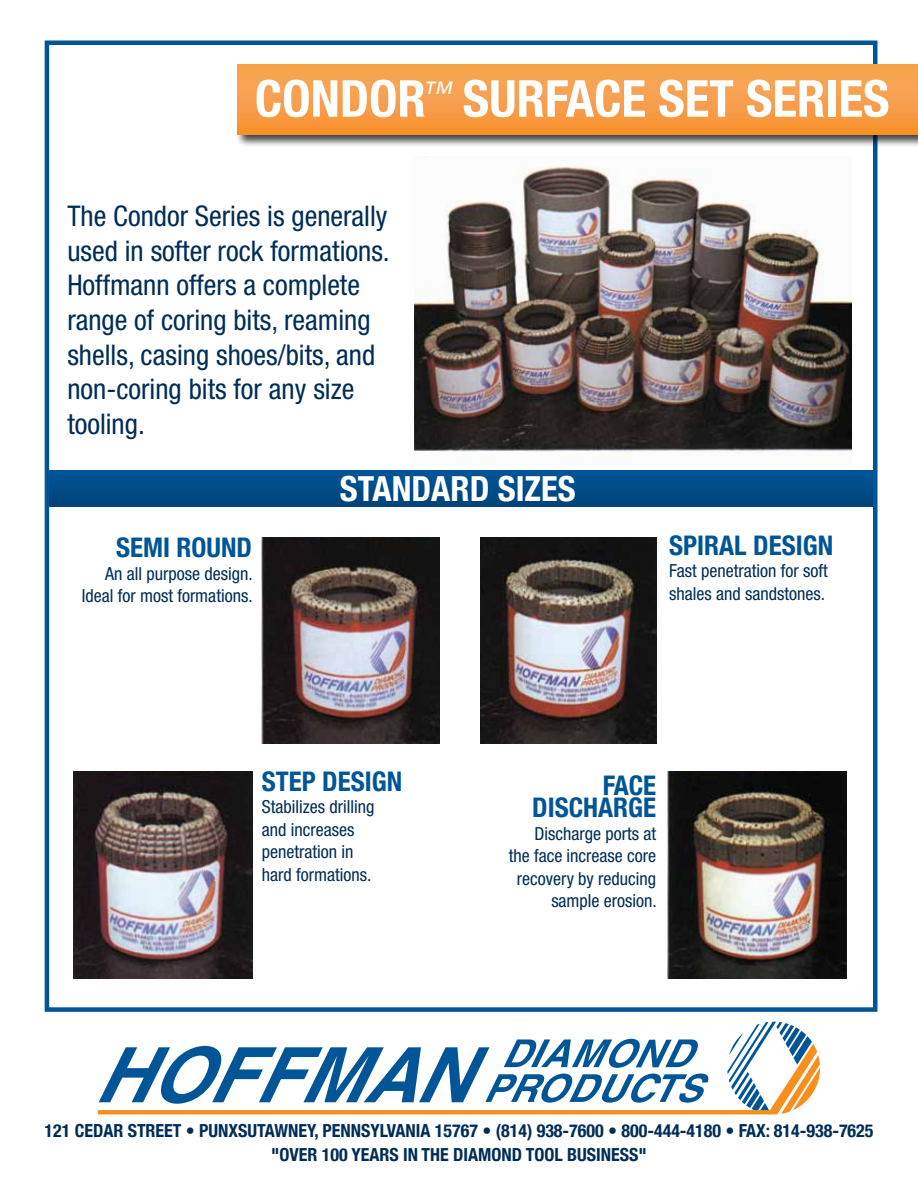
<style>
.page{position:relative;width:918px;height:1188px;background:#fff}
.page>*{position:absolute;margin:0;border:0;box-sizing:border-box;transform-origin:0 0}
.t1{font:700 condensed 51px "Helvetica Neue";color:#fff}
.t2{font:700 condensed 34.5px "Helvetica Neue";color:#fff}
.t3{font:condensed 28.5px/34.5px "Helvetica Neue";color:#002d56}
.t4{font:700 condensed 27px/22.5px "Helvetica Neue";color:#005596;text-align:right}
.t5{font:condensed 18px/22.5px "Helvetica Neue";color:#002d56;text-align:right}
.t6{font:700 condensed 18px/24px "Helvetica Neue";color:#002d56;text-align:center}
</style>
<div class="page">
<div style="left:45px;top:40px;width:833px;height:972px;border:4px solid #005596"></div>
<svg style="left:515px;top:1039px;width:183px;height:5px"></svg>
<svg style="left:98px;top:1044px;width:629px;height:70px"></svg>
<svg style="left:727px;top:1022px;width:93px;height:92px"></svg>
<img style="left:414px;top:166px;width:438px;height:286px">
<div style="left:235px;top:63px;width:683px;height:84px;background:#000;opacity:.75"></div>
<svg style="left:237px;top:65px;width:681px;height:70px;background:#f79d46"></svg>
<div style="left:50px;top:470px;width:823px;height:37px;background:linear-gradient(to right,#004c89,#004c89)"></div>
<img style="left:262px;top:538px;width:394px;height:206px">
<div style="left:441px;top:526px;width:39px;height:230px;background:#fff"></div>
<img style="left:73px;top:772px;width:179px;height:206px">
<img style="left:668px;top:772px;width:179px;height:206px">
<h1 class="t1" style="left:255px;top:68px;width:636px">CONDOR<sup>™</sup> SURFACE SET SERIES</h1>
<h3 class="t3" style="left:67px;top:199px;width:324px">The Condor Series is generally used in softer rock formations.<br>Hoffmann offers a complete range of coring bits, reaming shells, casing shoes/bits, and non-coring bits for any size tooling.</h3>
<h3 class="t4" style="left:116px;top:536px;width:137px">SEMI ROUND</h3>
<p class="t5" style="left:82px;top:562px;width:173px">An all purpose design.<br>Ideal for most formations.</p>
<h2 class="t2" style="left:340px;top:467px;width:237px">STANDARD SIZES</h2>
<h3 class="t4" style="left:669px;top:534px;width:165px">SPIRAL DESIGN</h3>
<p class="t5" style="left:669px;top:560px;width:160px;text-align:left">Fast penetration for soft shales and sandstones.</p>
<h3 class="t4" style="left:262px;top:770px;width:142px">STEP DESIGN</h3>
<p class="t5" style="left:262px;top:796px;width:114px;text-align:left">Stabilizes drilling and increases penetration in hard formations.</p>
<h3 class="t4" style="left:532px;top:773px;width:126px">FACE<br>DISCHARGE</h3>
<p class="t5" style="left:509px;top:822px;width:150px">Discharge ports at<br>the face increase core recovery by reducing sample erosion.</p>
<p class="t6" style="left:44px;top:1118px;width:831px">121 CEDAR STREET • PUNXSUTAWNEY, PENNSYLVANIA 15767 • (814) 938-7600 • 800-444-4180 • FAX: 814-938-7625 "OVER 100 YEARS IN THE DIAMOND TOOL BUSINESS"</p>
</div>
